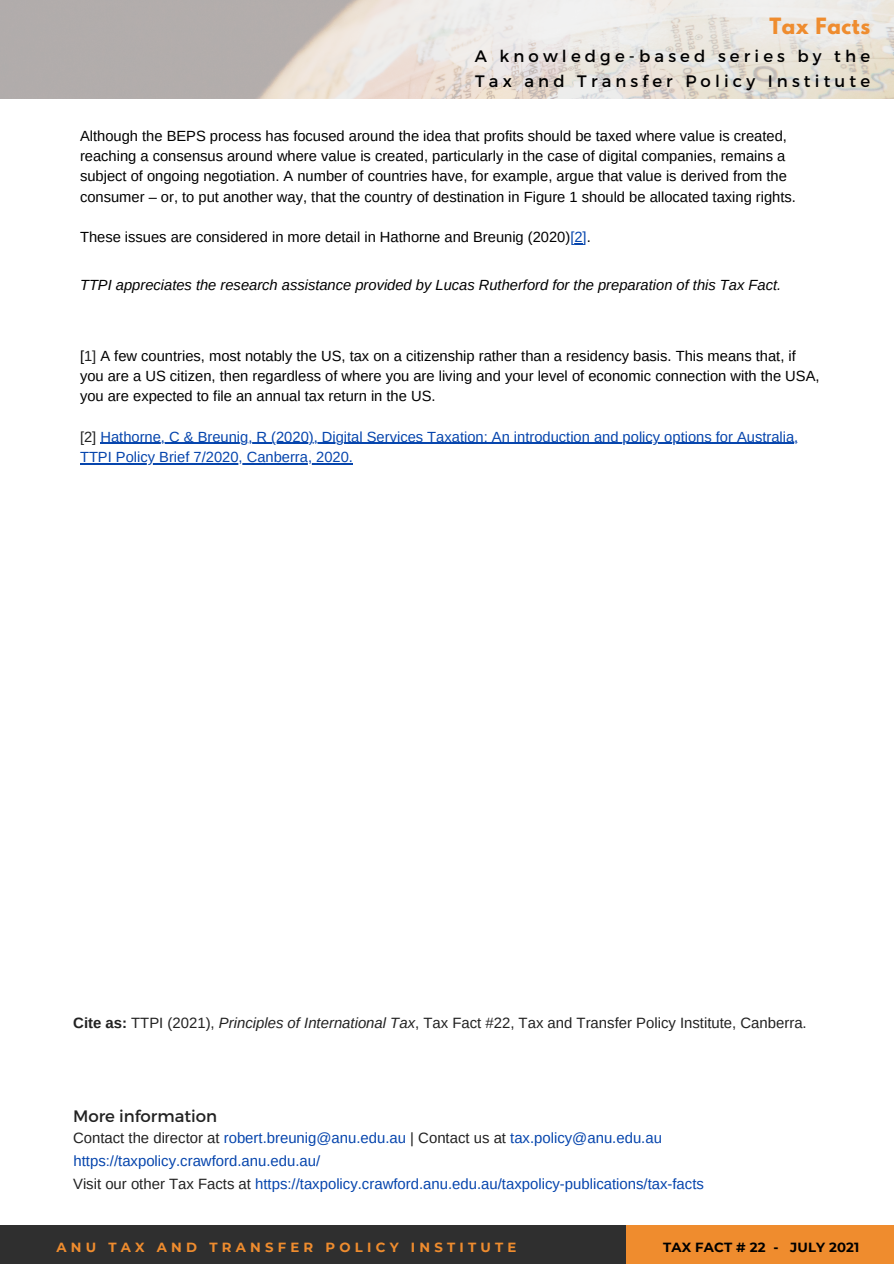
<style>
.page{position:relative;width:894px;height:1264px;background:#fff}
.page>*{position:absolute;margin:0;border:0;box-sizing:border-box;transform-origin:0 0}
.t1{font:700 19.8px "League Spartan";letter-spacing:.03em;color:#ef8c2e}
.t2{font:16.5px "Montserrat";letter-spacing:.25em;color:#000}
.t3{font:16.5px "Montserrat";color:#222}
.t4{font:14.85px "Arimo";color:#0645ad}
.t5{font:14.85px "Arimo";color:#222}
.t6{font:14.7px/20.2px "Arimo";color:#000}
.t7{font:14.7px/20.2px "Arimo";color:#0645ad}
.t8{font:italic 14.7px "Arimo";color:#000}
.t9{font:700 13.2px "Montserrat";letter-spacing:.32em;color:#ef8c2e}
.t10{font:700 13.2px "Montserrat";letter-spacing:.01em;color:#000}
.s1{color:#0645ad}
.s2{color:#222}
.s3{font-weight:700}
.s4{font-style:italic}
</style>
<div class="page">
<img style="left:0;top:0;width:893px;height:98px">
<hr style="left:100px;top:443px;width:698px;height:1px;background:#0645ad">
<hr style="left:80px;top:463px;width:273px;height:1px;background:#0645ad">
<div style="left:0;top:1225px;width:628px;height:38px;background:#2f2f2f"></div>
<div style="left:626px;top:1225px;width:267px;height:38px;background:#ef8c2e"></div>
<p class="t1" style="left:769px;top:16px;width:102px">Tax Facts</p>
<p class="t2" style="left:474px;top:45px;width:397px">A knowledge-based series by the</p>
<p class="t2" style="left:475px;top:70px;width:396px">Tax and Transfer Policy Institute</p>
<p class="t6" style="left:80px;top:126px;width:717px">Although the BEPS process has focused around the idea that profits should be taxed where value is created, reaching a consensus around where value is created, particularly in the case of digital companies, remains a subject of ongoing negotiation. A number of countries have, for example, argue that value is derived from the consumer – or, to put another way, that the country of destination in Figure 1 should be allocated taxing rights.</p>
<p class="t6" style="left:80px;top:227px;width:512px">These issues are considered in more detail in Hathorne and Breunig (2020)<span class="s1">[2]</span>.</p>
<p class="t8" style="left:80px;top:276px;width:702px">TTPI appreciates the research assistance provided by Lucas Rutherford for the preparation of this Tax Fact.</p>
<p class="t6" style="left:80px;top:345px;width:740px">[<span class="s2">1]</span> A few countries, most notably the US, tax on a citizenship rather than a residency basis. This means that, if you are a US citizen, then regardless of where you are living and your level of economic connection with the USA, you are expected to file an annual tax return in the US.</p>
<p class="t7" style="left:80px;top:426px;width:719px"><span class="s2">[2]</span> Hathorne, C &amp; Breunig, R (2020), Digital Services Taxation: An introduction and policy options for Australia,<br>TTPI Policy Brief 7/2020, Canberra, 2020.</p>
<p class="t5" style="left:73px;top:1014px;width:734px"><span class="s3">Cite as:</span> TTPI (2021), <span class="s4">Principles of International Tax</span>, Tax Fact #22, Tax and Transfer Policy Institute, Canberra.</p>
<p class="t3" style="left:73px;top:1105px;width:146px">More information</p>
<p class="t4" style="left:73px;top:1129px;width:590px"><span class="s2">Contact the director at</span> robert.breunig@anu.edu.au <span class="s2">| Contact us at</span> tax.policy@anu.edu.au</p>
<p class="t4" style="left:73px;top:1152px;width:248px">https://taxpolicy.crawford.anu.edu.au/</p>
<p class="t4" style="left:73px;top:1174px;width:632px"><span class="s2">Visit our other Tax Facts at</span> https://taxpolicy.crawford.anu.edu.au/taxpolicy-publications/tax-facts</p>
<p class="t9" style="left:56px;top:1238px;width:461px">ANU TAX AND TRANSFER POLICY INSTITUTE</p>
<p class="t10" style="left:663px;top:1239px;width:198px">TAX FACT # 22 - JULY 2021</p>
</div>
